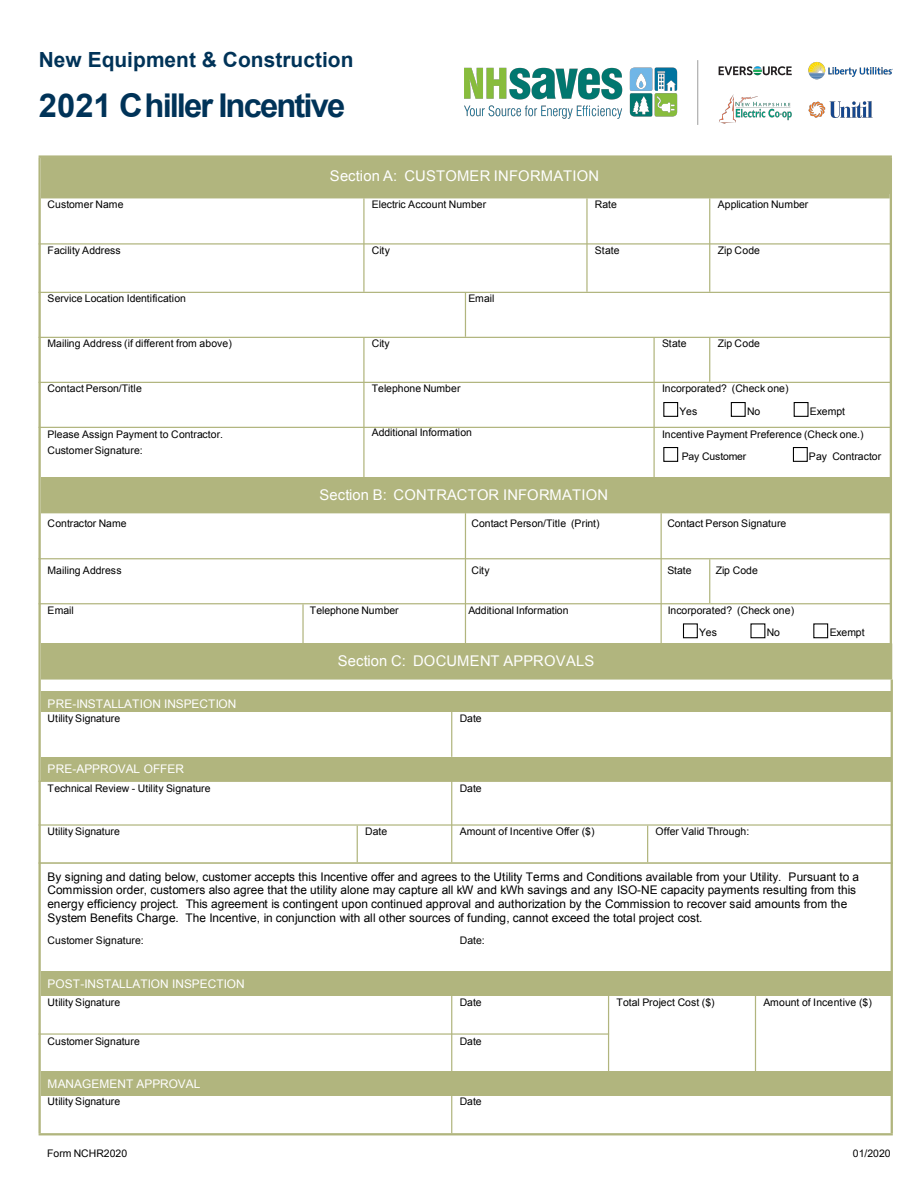
<style>
.page{position:relative;width:918px;height:1188px;background:#fff}
.page>*{position:absolute;margin:0;border:0;box-sizing:border-box;transform-origin:0 0}
.t1{font:700 32.7px "Arial";letter-spacing:-.055em;color:#003358}
.t2{font:700 20.85px "Arial";letter-spacing:.005em;color:#003358}
.t3{font:14.7px "Arial";letter-spacing:.01em;color:#fff}
.t4{font:11.85px/13.8px "Arial";letter-spacing:-.01em;color:#000}
.t5{font:11.85px "Arial";color:#fff}
.t6{font:10.5px/22.4px "Arial";letter-spacing:-.005em;color:#000}
.t7{font:10.5px "Arial";letter-spacing:-.015em;color:#000}
.s1{font-style:inherit}
</style>
<div class="page">
<hr style="left:39px;top:155px;width:853px;height:3px;background:#b1b57e">
<hr style="left:38px;top:158px;width:3px;height:975px;background:#b1b57e">
<hr style="left:890px;top:158px;width:2px;height:485px;background:#b1b57e">
<hr style="left:653px;top:338px;width:2px;height:139px;background:#b1b57e">
<hr style="left:39px;top:427px;width:853px;height:1px;background:#b1b57e">
<hr style="left:891px;top:643px;width:1px;height:36px;background:#b1b57e">
<hr style="left:891px;top:679px;width:2px;height:454px;background:#b1b57e">
<hr style="left:39px;top:1133px;width:854px;height:2px;background:#b1b57e">
<img style="left:40px;top:158px;width:850px;height:269px">
<img style="left:40px;top:428px;width:614px;height:49px">
<img style="left:654px;top:429px;width:236px;height:48px">
<img style="left:40px;top:477px;width:851px;height:657px">
<img style="left:814px;top:624px;width:14px;height:14px">
<img style="left:751px;top:624px;width:14px;height:14px">
<img style="left:683px;top:624px;width:14px;height:14px">
<img style="left:794px;top:448px;width:13px;height:14px">
<img style="left:664px;top:448px;width:14px;height:14px">
<img style="left:794px;top:403px;width:14px;height:14px">
<img style="left:731px;top:403px;width:14px;height:14px">
<img style="left:664px;top:403px;width:14px;height:14px">
<img style="left:464px;top:61px;width:428px;height:64px">
<h2 class="t2" style="left:39px;top:46px;width:316px">New Equipment &amp; Construction</h2>
<h1 class="t1" style="left:39px;top:83px;width:308px">20<span class="s1">2</span>1 Chiller Incentive</h1>
<h3 class="t3" style="left:330px;top:166px;width:271px">Section A: CUSTOMER INFORMATION</h3>
<p class="t6" style="left:48px;top:193px;width:78px">Customer Name</p>
<p class="t6" style="left:372px;top:193px;width:116px">Electric Account Number</p>
<p class="t6" style="left:595px;top:193px;width:24px">Rate</p>
<p class="t6" style="left:718px;top:193px;width:92px">Application Number</p>
<p class="t6" style="left:48px;top:239px;width:75px">Facility Address</p>
<p class="t6" style="left:372px;top:239px;width:20px">City</p>
<p class="t6" style="left:595px;top:239px;width:26px">State</p>
<p class="t6" style="left:718px;top:239px;width:44px">Zip Code</p>
<p class="t6" style="left:48px;top:288px;width:140px">Service Location Identification</p>
<p class="t6" style="left:468px;top:288px;width:28px">Email</p>
<p class="t6" style="left:48px;top:333px;width:186px">Mailing Address (if different from above)</p>
<p class="t6" style="left:372px;top:333px;width:19px">City</p>
<p class="t6" style="left:662px;top:333px;width:26px">State</p>
<p class="t6" style="left:718px;top:333px;width:44px">Zip Code</p>
<p class="t6" style="left:48px;top:378px;width:96px">Contact Person/Title</p>
<p class="t6" style="left:372px;top:378px;width:90px">Telephone Number</p>
<p class="t6" style="left:679px;top:378px;width:111px;text-indent:-17px">Incorporated? (Check one)<br>Yes</p>
<p class="t6" style="left:747px;top:400px;width:15px">No</p>
<p class="t6" style="left:810px;top:400px;width:37px">Exempt</p>
<p class="t6" style="left:48px;top:426px;width:177px;line-height:16.2px">Please Assign Payment to Contractor.<br>Customer Signature:</p>
<p class="t6" style="left:372px;top:422px;width:102px">Additional Information</p>
<p class="t6" style="left:809px;top:423px;width:74px;text-indent:-147px">Incentive Payment Preference (Check one.)<br>Pay Contractor</p>
<h3 class="t3" style="left:319px;top:485px;width:290px">Section B: CONTRACTOR INFORMATION</h3>
<p class="t6" style="left:48px;top:513px;width:80px">Contractor Name</p>
<p class="t6" style="left:472px;top:513px;width:130px">Contact Person/Title (Print)</p>
<p class="t6" style="left:667px;top:513px;width:120px">Contact Person Signature</p>
<p class="t6" style="left:48px;top:559px;width:75px">Mailing Address</p>
<p class="t6" style="left:472px;top:559px;width:20px">City</p>
<p class="t6" style="left:667px;top:559px;width:26px">State</p>
<p class="t6" style="left:716px;top:559px;width:44px">Zip Code</p>
<p class="t6" style="left:48px;top:599px;width:28px">Email</p>
<p class="t6" style="left:310px;top:599px;width:90px">Telephone Number</p>
<p class="t6" style="left:468px;top:599px;width:102px">Additional Information</p>
<p class="t6" style="left:699px;top:599px;width:97px;text-indent:-31px">Incorporated? (Check one)<br>Yes</p>
<p class="t7" style="left:682px;top:449px;width:66px">Pay Customer</p>
<p class="t6" style="left:767px;top:621px;width:15px">No</p>
<p class="t6" style="left:830px;top:621px;width:36px">Exempt</p>
<h3 class="t3" style="left:338px;top:652px;width:258px">Section C: DOCUMENT APPROVALS</h3>
<p class="t5" style="left:48px;top:696px;width:190px">PRE-INSTALLATION INSPECTION</p>
<p class="t6" style="left:48px;top:707px;width:74px">Utility Signature</p>
<p class="t6" style="left:460px;top:707px;width:24px">Date</p>
<p class="t5" style="left:48px;top:761px;width:138px">PRE-APPROVAL OFFER</p>
<p class="t6" style="left:48px;top:777px;width:165px">Technical Review - Utility Signature</p>
<p class="t6" style="left:460px;top:777px;width:24px">Date</p>
<p class="t6" style="left:48px;top:820px;width:74px">Utility Signature</p>
<p class="t6" style="left:365px;top:820px;width:24px">Date</p>
<p class="t6" style="left:460px;top:820px;width:136px">Amount of Incentive Offer ($)</p>
<p class="t6" style="left:656px;top:820px;width:95px">Offer Valid Through:</p>
<p class="t4" style="left:47px;top:870px;width:813px">By signing and dating below, customer accepts this Incentive offer and agrees to the Utility Terms and Conditions available from your Utility. Pursuant to a Commission order, customers also agree that the utility alone may capture all kW and kWh savings and any ISO-NE capacity payments resulting from this energy efficiency project. This agreement is contingent upon continued approval and authorization by the Commission to recover said amounts from the System Benefits Charge. The Incentive, in conjunction with all other sources of funding, cannot exceed the total project cost.</p>
<p class="t6" style="left:48px;top:929px;width:98px">Customer Signature:</p>
<p class="t6" style="left:460px;top:929px;width:26px">Date:</p>
<p class="t5" style="left:48px;top:976px;width:199px">POST-INSTALLATION INSPECTION</p>
<p class="t6" style="left:48px;top:991px;width:74px">Utility Signature</p>
<p class="t6" style="left:460px;top:991px;width:24px">Date</p>
<p class="t6" style="left:617px;top:991px;width:100px">Total Project Cost ($)</p>
<p class="t6" style="left:763px;top:991px;width:110px">Amount of Incentive ($)</p>
<p class="t6" style="left:48px;top:1030px;width:94px">Customer Signature</p>
<p class="t6" style="left:460px;top:1030px;width:24px">Date</p>
<p class="t5" style="left:48px;top:1076px;width:154px">MANAGEMENT APPROVAL</p>
<p class="t6" style="left:48px;top:1090px;width:74px">Utility Signature</p>
<p class="t6" style="left:460px;top:1090px;width:24px">Date</p>
<p class="t6" style="left:47px;top:1143px;width:81px">Form NCHR<span class="s1">2020</span></p>
<p class="t7" style="left:853px;top:1146px;width:39px">01/2020</p>
</div>
